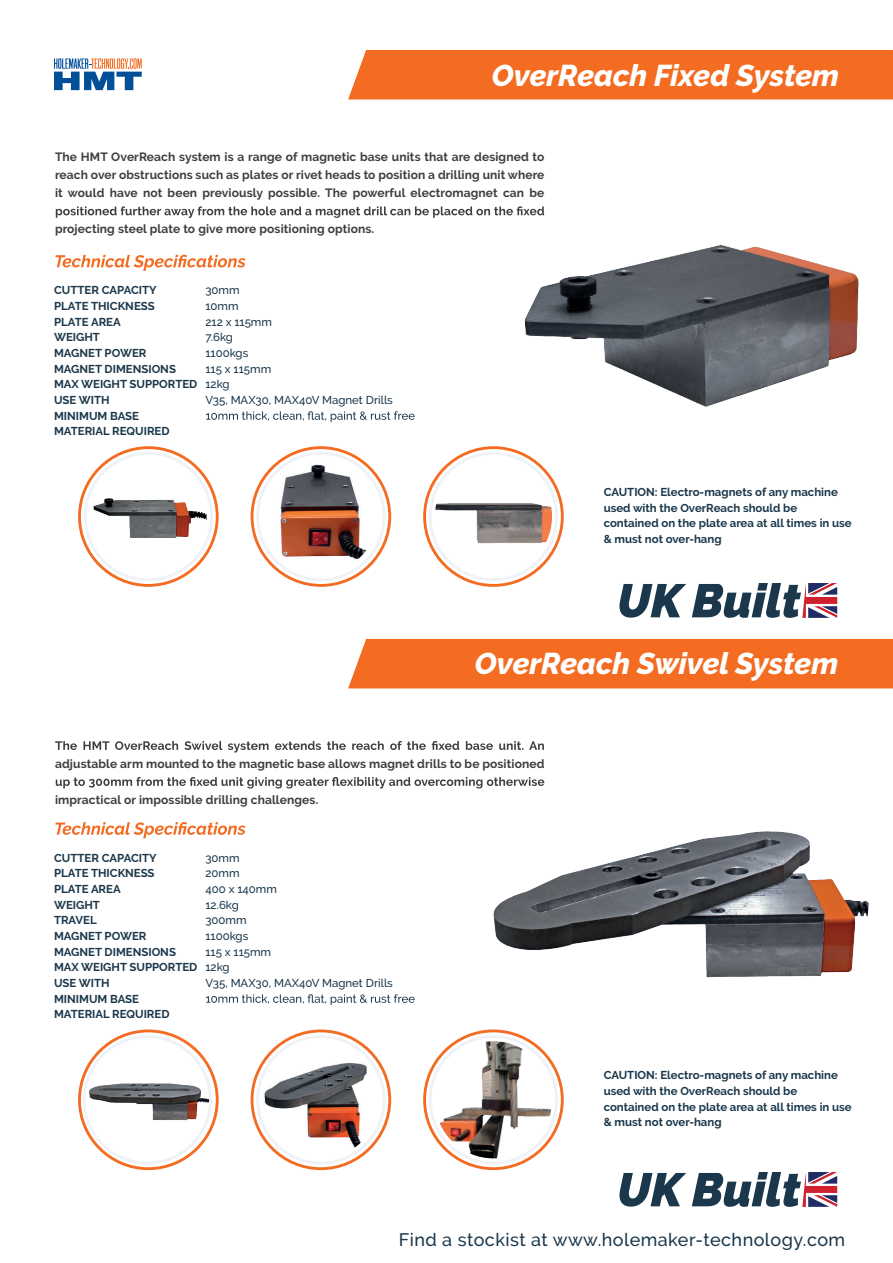
<style>
.page{position:relative;width:893px;height:1263px;background:#fff}
.page>*{position:absolute;margin:0;border:0;box-sizing:border-box;transform-origin:0 0}
.t1{font:italic 800 30px "Raleway";color:#fff}
.t2{font:500 18px "Raleway";letter-spacing:.025em;color:#1a374b}
.t3{font:700 12px/18px "Raleway";letter-spacing:.01em;color:#3e3e3f;text-align:justify}
.t4{font:700 11.4px/15.6px "Raleway";color:#1a374b}
.t5{font:500 11.4px/15.8px "Raleway";color:#1a374b}
</style>
<div class="page">
<div style="left:348px;top:50px;width:545px;height:49px;background:#f36c21"></div>
<div style="left:348px;top:639px;width:545px;height:49px;background:#f36c21"></div>
<svg style="left:55px;top:741px;width:489px;height:12px"></svg>
<svg style="left:56px;top:777px;width:488px;height:12px"></svg>
<svg style="left:56px;top:206px;width:488px;height:12px"></svg>
<svg style="left:55px;top:822px;width:191px;height:16px"></svg>
<svg style="left:55px;top:255px;width:191px;height:16px"></svg>
<svg style="left:206px;top:994px;width:209px;height:11px"></svg>
<svg style="left:206px;top:411px;width:209px;height:11px"></svg>
<svg style="left:252px;top:448px;width:138px;height:137px"></svg>
<div style="left:251px;top:446px;width:140px;height:141px;border:3px solid #f36c21;border-radius:50%"></div>
<div style="left:258px;top:453px;width:126px;height:127px;background:#fff;border-radius:50%"></div>
<div style="left:256px;top:452px;width:130px;height:129px;border:3px solid #eff2f7;border-radius:50%"></div>
<img style="left:272px;top:460px;width:104px;height:109px">
<svg style="left:425px;top:448px;width:137px;height:137px"></svg>
<div style="left:423px;top:446px;width:141px;height:141px;border:3px solid #f36c21;border-radius:50%"></div>
<div style="left:430px;top:453px;width:127px;height:127px;background:#fff;border-radius:50%"></div>
<div style="left:429px;top:452px;width:129px;height:129px;border:3px solid #eff2f7;border-radius:50%"></div>
<img style="left:435px;top:496px;width:117px;height:55px">
<svg style="left:79px;top:448px;width:138px;height:137px"></svg>
<div style="left:78px;top:446px;width:141px;height:141px;border:3px solid #f36c21;border-radius:50%"></div>
<div style="left:85px;top:453px;width:127px;height:127px;background:#fff;border-radius:50%"></div>
<div style="left:84px;top:452px;width:129px;height:129px;border:3px solid #eff2f7;border-radius:50%"></div>
<svg style="left:252px;top:1031px;width:138px;height:138px"></svg>
<div style="left:251px;top:1029px;width:140px;height:141px;border:3px solid #f36c21;border-radius:50%"></div>
<div style="left:258px;top:1036px;width:126px;height:127px;background:#fff;border-radius:50%"></div>
<div style="left:256px;top:1035px;width:129px;height:129px;border:3px solid #eff2f7;border-radius:50%"></div>
<svg style="left:425px;top:1031px;width:137px;height:138px"></svg>
<div style="left:423px;top:1029px;width:141px;height:141px;border:3px solid #f36c21;border-radius:50%"></div>
<svg style="left:430px;top:1036px;width:127px;height:127px"></svg>
<div style="left:429px;top:1035px;width:129px;height:129px;border:3px solid #eff2f7;border-radius:50%"></div>
<svg style="left:79px;top:1031px;width:138px;height:138px"></svg>
<div style="left:78px;top:1029px;width:141px;height:141px;border:3px solid #f36c21;border-radius:50%"></div>
<div style="left:84px;top:1036px;width:126px;height:127px;background:#fff;border-radius:50%"></div>
<img style="left:83px;top:1070px;width:129px;height:60px">
<div style="left:83px;top:1035px;width:129px;height:129px;border:3px solid #eff2f7;border-radius:50%"></div>
<img style="left:493px;top:831px;width:376px;height:147px">
<img style="left:512px;top:217px;width:347px;height:190px">
<img style="left:262px;top:1054px;width:116px;height:98px">
<img style="left:92px;top:485px;width:115px;height:61px">
<img style="left:435px;top:1041px;width:117px;height:117px;border-radius:59px">
<svg style="left:54px;top:58px;width:88px;height:32px"></svg>
<svg style="left:619px;top:584px;width:67px;height:34px"></svg>
<svg style="left:692px;top:583px;width:145px;height:35px"></svg>
<svg style="left:619px;top:1173px;width:67px;height:33px"></svg>
<svg style="left:692px;top:1172px;width:145px;height:35px"></svg>
<h1 class="t1" style="left:492px;top:58px;width:349px">OverReach Fixed System</h1>
<p class="t3" style="left:55px;top:148px;width:491px">The HMT OverReach system is a range of magnetic base units that are designed to reach over obstructions such as plates or rivet heads to position a drilling unit where it would have not been previously possible. The powerful electromagnet can be</p>
<p class="t3" style="left:55px;top:220px;width:321px">projecting steel plate to give more positioning options.</p>
<p class="t4" style="left:54px;top:282px;width:145px">CUTTER CAPACITY<br>PLATE THICKNESS<br>PLATE AREA<br>WEIGHT<br>MAGNET POWER<br>MAGNET DIMENSIONS<br>MAX WEIGHT SUPPORTED<br>USE WITH<br>MINIMUM BASE<br>MATERIAL REQUIRED</p>
<p class="t5" style="left:205px;top:282px;width:189px">30mm<br>10mm<br>212 x 115mm<br>7.6kg<br>1100kgs<br>115 x 115mm<br>12kg<br>V35, MAX30, MAX40V Magnet Drills</p>
<p class="t4" style="left:604px;top:484px;width:250px">CAUTION: Electro-magnets of any machine used with the OverReach should be contained on the plate area at all times in use &amp; must not over-hang</p>
<h1 class="t1" style="left:475px;top:646px;width:365px">OverReach Swivel System</h1>
<p class="t3" style="left:55px;top:755px;width:491px">adjustable arm mounted to the magnetic base allows magnet drills to be positioned</p>
<p class="t3" style="left:55px;top:791px;width:265px">impractical or impossible drilling challenges.</p>
<p class="t4" style="left:54px;top:850px;width:145px">CUTTER CAPACITY<br>PLATE THICKNESS<br>PLATE AREA<br>WEIGHT<br>TRAVEL<br>MAGNET POWER<br>MAGNET DIMENSIONS<br>MAX WEIGHT SUPPORTED<br>USE WITH<br>MINIMUM BASE<br>MATERIAL REQUIRED</p>
<p class="t5" style="left:205px;top:850px;width:189px">30mm<br>20mm<br>400 x 140mm<br>12.6kg<br>300mm<br>1100kgs<br>115 x 115mm<br>12kg<br>V35, MAX30, MAX40V Magnet Drills</p>
<p class="t4" style="left:604px;top:1067px;width:250px">CAUTION: Electro-magnets of any machine used with the OverReach should be contained on the plate area at all times in use &amp; must not over-hang</p>
<h2 class="t2" style="left:399px;top:1230px;width:448px">Find a stockist at www.holemaker-technology.com</h2>
</div>
